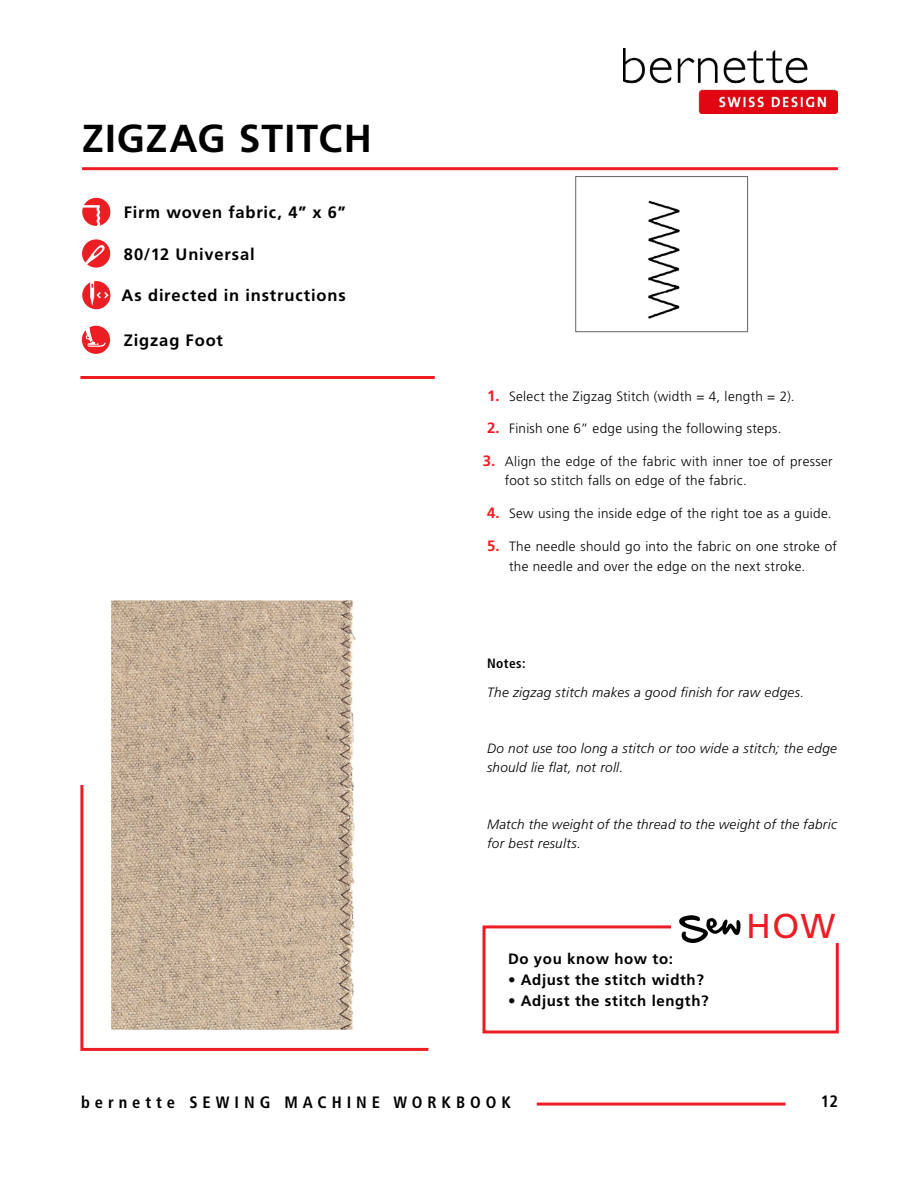
<style>
.page{position:relative;width:918px;height:1188px;background:#fff}
.page>*{position:absolute;margin:0;border:0;box-sizing:border-box;transform-origin:0 0}
.t1{font:700 39px "Frutiger LT Std";letter-spacing:.03em;color:#000}
.t2{font:34.5px "Frutiger LT Std";color:#ed1d24}
.t3{font:700 16.5px "Frutiger LT Std";letter-spacing:.05em;color:#000}
.t4{font:700 condensed 16.5px "Frutiger LT Std";letter-spacing:.3em;color:#000}
.t5{font:700 15px "Frutiger LT Std";letter-spacing:.04em;color:#000}
.t6{font:700 15px "Frutiger LT Std";color:#ed1d24}
.t7{font:300 13.5px/19.5px "Frutiger LT Std";letter-spacing:.025em;color:#000}
.t8{font:italic 300 13.5px/19.5px "Frutiger LT Std";letter-spacing:.02em;color:#000}
.t9{font:700 condensed 13.5px "Frutiger LT Std";letter-spacing:.03em;color:#000}
.s1{font-weight:700;font-size:15px;color:#ed1d24}
</style>
<div class="page">
<hr style="left:537px;top:1103px;width:249px;height:3px;background:#ed1d24">
<img style="left:624px;top:49px;width:214px;height:65px">
<svg style="left:82px;top:198px;width:28px;height:28px"></svg>
<svg style="left:82px;top:239px;width:28px;height:29px"></svg>
<hr style="left:82px;top:167px;width:756px;height:3px;background:#ed1d24">
<hr style="left:80px;top:376px;width:355px;height:3px;background:#ed1d24">
<img style="left:648px;top:200px;width:32px;height:119px">
<div style="left:575px;top:176px;width:173px;height:156px;border:1px solid #616264"></div>
<div style="left:482px;top:925px;width:357px;height:109px;border:3px solid #ed1d24"></div>
<div style="left:671px;top:912px;width:180px;height:31px;background:#fff"></div>
<svg style="left:679px;top:915px;width:62px;height:28px"></svg>
<svg style="left:80px;top:784px;width:349px;height:267px"></svg>
<svg style="left:82px;top:326px;width:28px;height:28px"></svg>
<svg style="left:82px;top:281px;width:28px;height:28px"></svg>
<img style="left:113px;top:602px;width:248px;height:426px">
<div style="left:110px;top:599px;width:254px;height:432px;border:2px solid #fff"></div>
<h1 class="t1" style="left:82px;top:115px;width:291px">ZIGZAG STITCH</h1>
<p class="t3" style="left:124px;top:203px;width:223px">Firm woven fabric, 4” x 6”</p>
<p class="t3" style="left:124px;top:244px;width:132px">80/12 Universal</p>
<p class="t3" style="left:122px;top:286px;width:226px">As directed in instructions</p>
<p class="t3" style="left:124px;top:331px;width:101px">Zigzag Foot</p>
<p class="t7" style="left:487px;top:387px;width:309px"><span class="s1">1.</span> Select the Zigzag Stitch (width = 4, length = 2).</p>
<p class="t7" style="left:487px;top:419px;width:296px"><span class="s1">2.</span> Finish one 6” edge using the following steps.</p>
<p class="t7" style="left:505px;top:452px;width:329px">Align the edge of the fabric with inner toe of presser foot so stitch falls on edge of the fabric.</p>
<p class="t6" style="left:483px;top:452px;width:14px">3.</p>
<p class="t7" style="left:487px;top:504px;width:346px"><span class="s1">4.</span> Sew using the inside edge of the right toe as a guide.</p>
<p class="t7" style="left:509px;top:537px;width:329px">The needle should go into the fabric on one stroke of the needle and over the edge on the next stroke.</p>
<p class="t6" style="left:487px;top:537px;width:14px">5.</p>
<p class="t9" style="left:487px;top:656px;width:40px">Notes:</p>
<p class="t8" style="left:487px;top:682px;width:319px">The zigzag stitch makes a good finish for raw edges.</p>
<p class="t8" style="left:487px;top:739px;width:351px">Do not use too long a stitch or too wide a stitch; the edge should lie flat, not roll.</p>
<p class="t8" style="left:487px;top:814px;width:351px">Match the weight of the thread to the weight of the fabric for best results.</p>
<p class="t5" style="left:508px;top:950px;width:166px">Do you know how to:</p>
<p class="t5" style="left:508px;top:971px;width:197px">• Adjust the stitch width?</p>
<p class="t5" style="left:508px;top:992px;width:202px">• Adjust the stitch length?</p>
<h2 class="t2" style="left:746px;top:906px;width:91px">HOW</h2>
<p class="t4" style="left:81px;top:1092px;width:431px">bernette SEWING MACHINE WORKBOOK</p>
<p class="t4" style="left:821px;top:1092px;width:19px">12</p>
</div>
